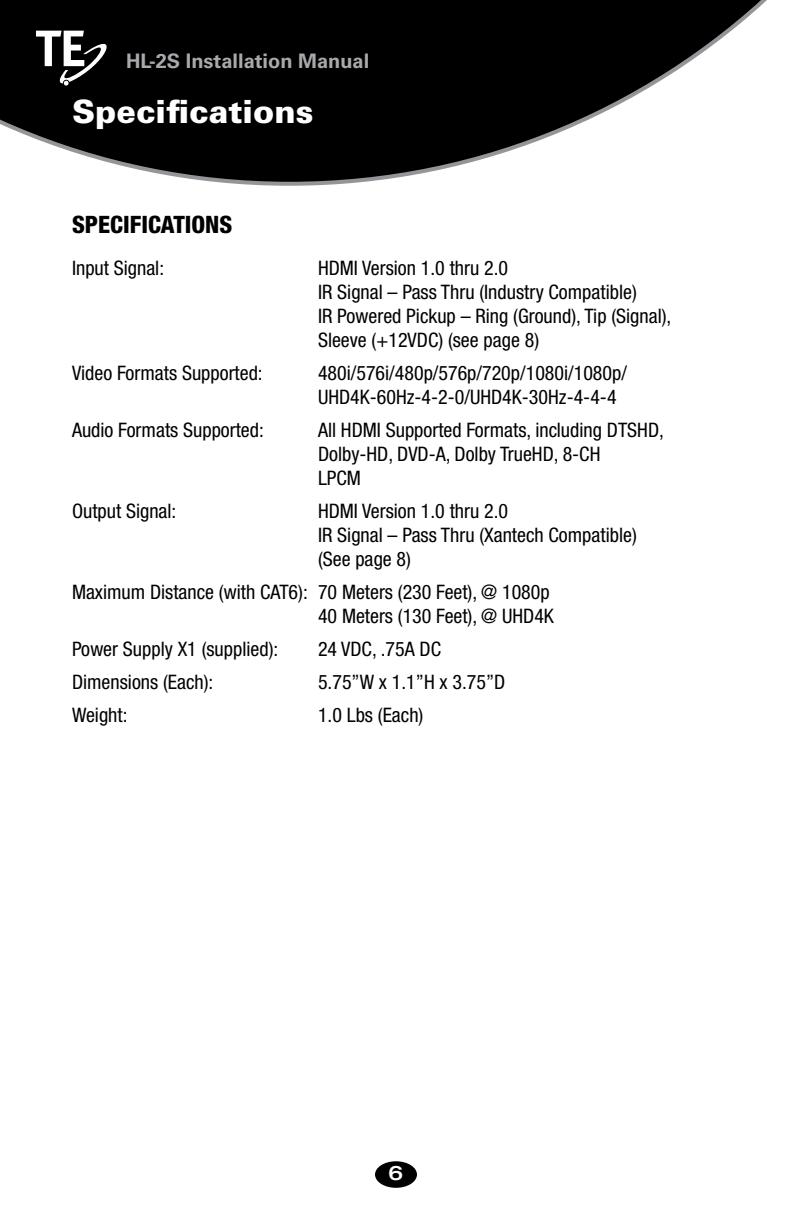
<style>
.page{position:relative;width:792px;height:1224px;background:#fff}
.page>*{position:absolute;margin:0;border:0;box-sizing:border-box;transform-origin:0 0}
.t1{font:900 32px "Univers LT Std";color:#fff}
.t2{font:800 condensed 24px "Helvetica Neue LT Std";color:#000}
.t3{font:condensed 20px/24px "Helvetica Neue LT Std";color:#000}
.t4{font:700 20px "Univers LT Std";color:#a7a9ac}
.t5{font:500 expanded 20px "Helvetica Neue LT Std";color:#fff}
</style>
<div class="page">
<svg style="left:0;top:0;width:588px;height:186px;background:#212121"></svg>
<svg style="left:588px;top:0;width:179px;height:120px"></svg>
<div style="left:375px;top:1161px;width:42px;height:27px;background:#000;border-radius:50%"></div>
<svg style="left:36px;top:31px;width:73px;height:55px"></svg>
<p class="t4" style="left:126px;top:49px;width:245px">HL-2S Installation Manual</p>
<h1 class="t1" style="left:72px;top:91px;width:243px">Specifications</h1>
<p class="t2" style="left:72px;top:210px;width:162px">SPECIFICATIONS</p>
<p class="t3" style="left:72px;top:256px;width:94px">Input Signal:</p>
<p class="t3" style="left:318px;top:256px;width:355px">HDMI Version 1.0 thru 2.0<br>IR Signal – Pass Thru (Industry Compatible)<br>IR Powered Pickup – Ring (Ground), Tip (Signal), Sleeve (+12VDC) (see page 8)</p>
<p class="t3" style="left:72px;top:361px;width:192px">Video Formats Supported:</p>
<p class="t3" style="left:318px;top:361px;width:310px">480i/576i/480p/576p/720p/1080i/1080p/<br>UHD4K-60Hz-4-2-0/UHD4K-30Hz-4-4-4</p>
<p class="t3" style="left:72px;top:418px;width:193px">Audio Formats Supported:</p>
<p class="t3" style="left:318px;top:418px;width:347px">All HDMI Supported Formats, including DTSHD,<br>Dolby-HD, DVD-A, Dolby TrueHD, 8-CH<br>LPCM</p>
<p class="t3" style="left:72px;top:499px;width:106px">Output Signal:</p>
<p class="t3" style="left:318px;top:499px;width:320px">HDMI Version 1.0 thru 2.0<br>IR Signal – Pass Thru (Xantech Compatible) (See page 8)</p>
<p class="t3" style="left:72px;top:580px;width:483px;text-align:right">Maximum Distance (with CAT6): 70 Meters (230 Feet), @ 1080p<br>40 Meters (130 Feet), @ UHD4K</p>
<p class="t3" style="left:72px;top:637px;width:208px">Power Supply X1 (supplied):</p>
<p class="t3" style="left:318px;top:637px;width:125px">24 VDC, .75A DC</p>
<p class="t3" style="left:72px;top:670px;width:143px">Dimensions (Each):</p>
<p class="t3" style="left:318px;top:670px;width:189px">5.75”W x 1.1”H x 3.75”D</p>
<p class="t3" style="left:72px;top:703px;width:57px">Weight:</p>
<p class="t3" style="left:318px;top:703px;width:107px">1.0 Lbs (Each)</p>
<p class="t5" style="left:389px;top:1161px;width:16px">6</p>
</div>
